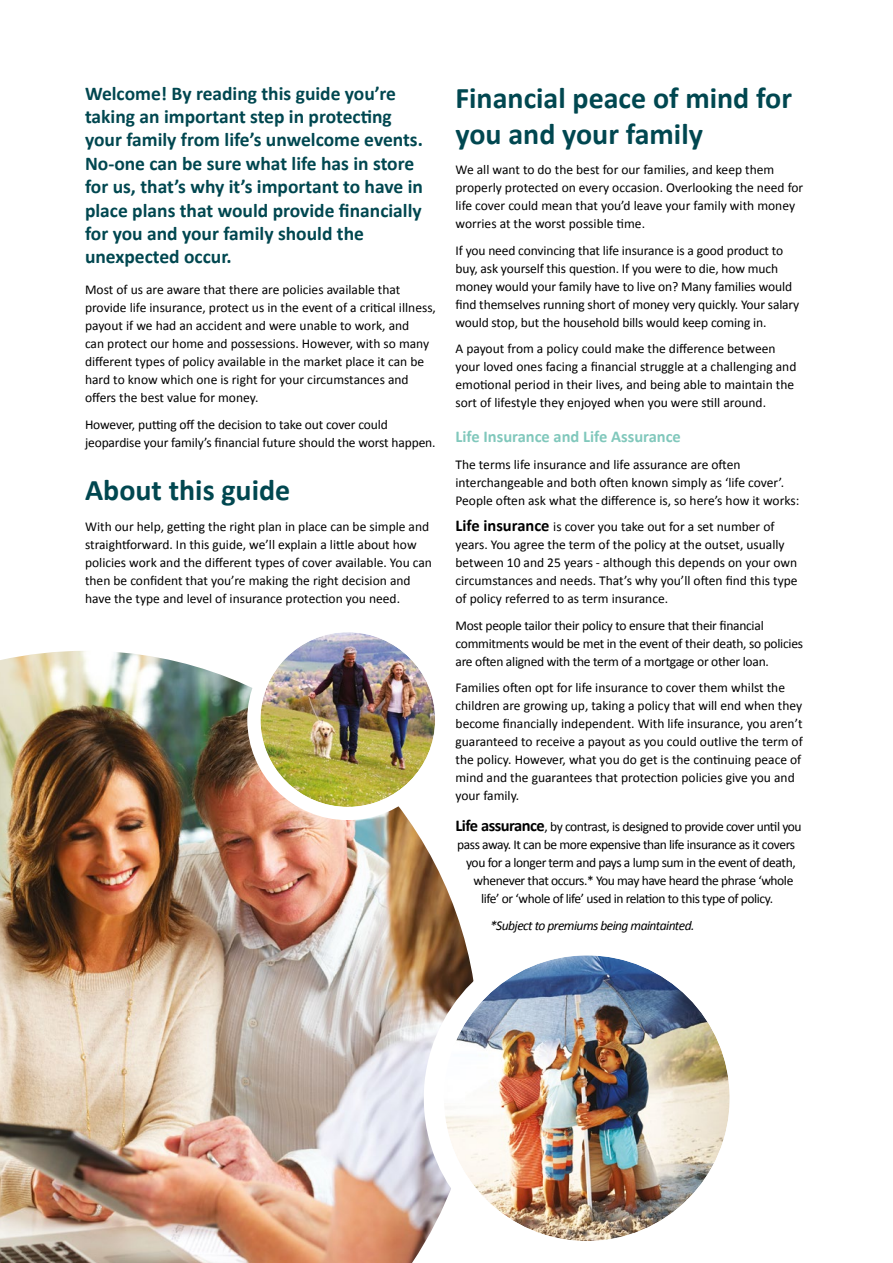
<style>
.page{position:relative;width:893px;height:1263px;background:#fff}
.page>*{position:absolute;margin:0;border:0;box-sizing:border-box;transform-origin:0 0}
.t1{font:700 30px/36px "Calibri";color:#004750}
.t2{font:700 19.5px/23.4px "Calibri";color:#004750}
.t3{font:700 16.5px "Calibri";color:#81c8bc}
.t4{font:13.5px/18px "Calibri";color:#000}
.t5{font:13.5px "Calibri";letter-spacing:-.03em;color:#000}
.t6{font:13.5px/18px "Calibri";letter-spacing:-.02em;color:#000}
.t7{font:italic 13.5px "Calibri";letter-spacing:-.04em;color:#000}
.s1{font-weight:700;font-size:16.5px}
</style>
<div class="page">
<img style="left:0;top:651px;width:474px;height:612px">
<div style="left:434px;top:945px;width:306px;height:306px;background:#fff;border-radius:50%"></div>
<img style="left:444px;top:955px;width:286px;height:286px;border-radius:143px">
<div style="left:424px;top:935px;width:326px;height:326px;border:20px solid #fff;border-radius:50%"></div>
<div style="left:254px;top:626px;width:188px;height:187px;background:#fff;border-radius:50%"></div>
<img style="left:260px;top:632px;width:175px;height:175px;border-radius:87px">
<div style="left:247px;top:619px;width:201px;height:201px;border:13px solid #fff;border-radius:50%"></div>
<p class="t2" style="left:85px;top:81px;width:339px">Welcome! By reading this guide you’re taking an important step in protecting your family from life’s unwelcome events.<br>No-one can be sure what life has in store for us, that’s why it’s important to have in place plans that would provide financially for you and your family should the unexpected occur.</p>
<p class="t4" style="left:85px;top:280px;width:352px">Most of us are aware that there are policies available that provide life insurance, protect us in the event of a critical illness, payout if we had an accident and were unable to work, and<br>can protect our home and possessions. However, with so many different types of policy available in the market place it can be hard to know which one is right for your circumstances and offers the best value for money.</p>
<p class="t4" style="left:85px;top:415px;width:352px">However, putting off the decision to take out cover could jeopardise your family’s financial future should the worst happen.</p>
<h1 class="t1" style="left:85px;top:470px;width:207px">About this guide</h1>
<p class="t4" style="left:85px;top:516px;width:348px">With our help, getting the right plan in place can be simple and straightforward. In this guide, we’ll explain a little about how policies work and the different types of cover available. You can then be confident that you’re making the right decision and have the type and level of insurance protection you need.</p>
<h1 class="t1" style="left:455px;top:78px;width:338px">Financial peace of mind for you and your family</h1>
<p class="t4" style="left:455px;top:160px;width:349px">We all want to do the best for our families, and keep them properly protected on every occasion. Overlooking the need for life cover could mean that you’d leave your family with money worries at the worst possible time.</p>
<p class="t4" style="left:455px;top:241px;width:345px">If you need convincing that life insurance is a good product to buy, ask yourself this question. If you were to die, how much money would your family have to live on? Many families would find themselves running short of money very quickly. Your salary would stop, but the household bills would keep coming in.</p>
<p class="t4" style="left:455px;top:339px;width:342px">A payout from a policy could make the difference between your loved ones facing a financial struggle at a challenging and emotional period in their lives, and being able to maintain the sort of lifestyle they enjoyed when you were still around.</p>
<p class="t3" style="left:455px;top:427px;width:227px">Life Insurance and Life Assurance</p>
<p class="t4" style="left:455px;top:455px;width:345px">The terms life insurance and life assurance are often interchangeable and both often known simply as ‘life cover’.<br>People often ask what the difference is, so here’s how it works:</p>
<p class="t4" style="left:455px;top:517px;width:344px"><span class="s1">Life insurance</span> is cover you take out for a set number of years. You agree the term of the policy at the outset, usually between 10 and 25 years - although this depends on your own circumstances and needs. That’s why you’ll often find this type of policy referred to as term insurance.</p>
<p class="t6" style="left:455px;top:616px;width:349px">Most people tailor their policy to ensure that their financial commitments would be met in the event of their death, so policies are often aligned with the term of a mortgage or other loan.</p>
<p class="t4" style="left:455px;top:678px;width:349px">Families often opt for life insurance to cover them whilst the children are growing up, taking a policy that will end when they become financially independent. With life insurance, you aren’t guaranteed to receive a payout as you could outlive the term of the policy. However, what you do get is the continuing peace of mind and the guarantees that protection policies give you and your family.</p>
<p class="t5" style="left:455px;top:818px;width:348px"><span class="s1">Life assurance</span>, by contrast, is designed to provide cover until you</p>
<p class="t5" style="left:457px;top:836px;width:339px">pass away. It can be more expensive than life insurance as it covers</p>
<p class="t5" style="left:466px;top:854px;width:331px">you for a longer term and pays a lump sum in the event of death,</p>
<p class="t5" style="left:474px;top:872px;width:321px">whenever that occurs.* You may have heard the phrase ‘whole</p>
<p class="t5" style="left:481px;top:890px;width:293px">life’ or ‘whole of life’ used in relation to this type of policy.</p>
<p class="t7" style="left:490px;top:917px;width:206px">*Subject to premiums being maintainted.</p>
</div>
